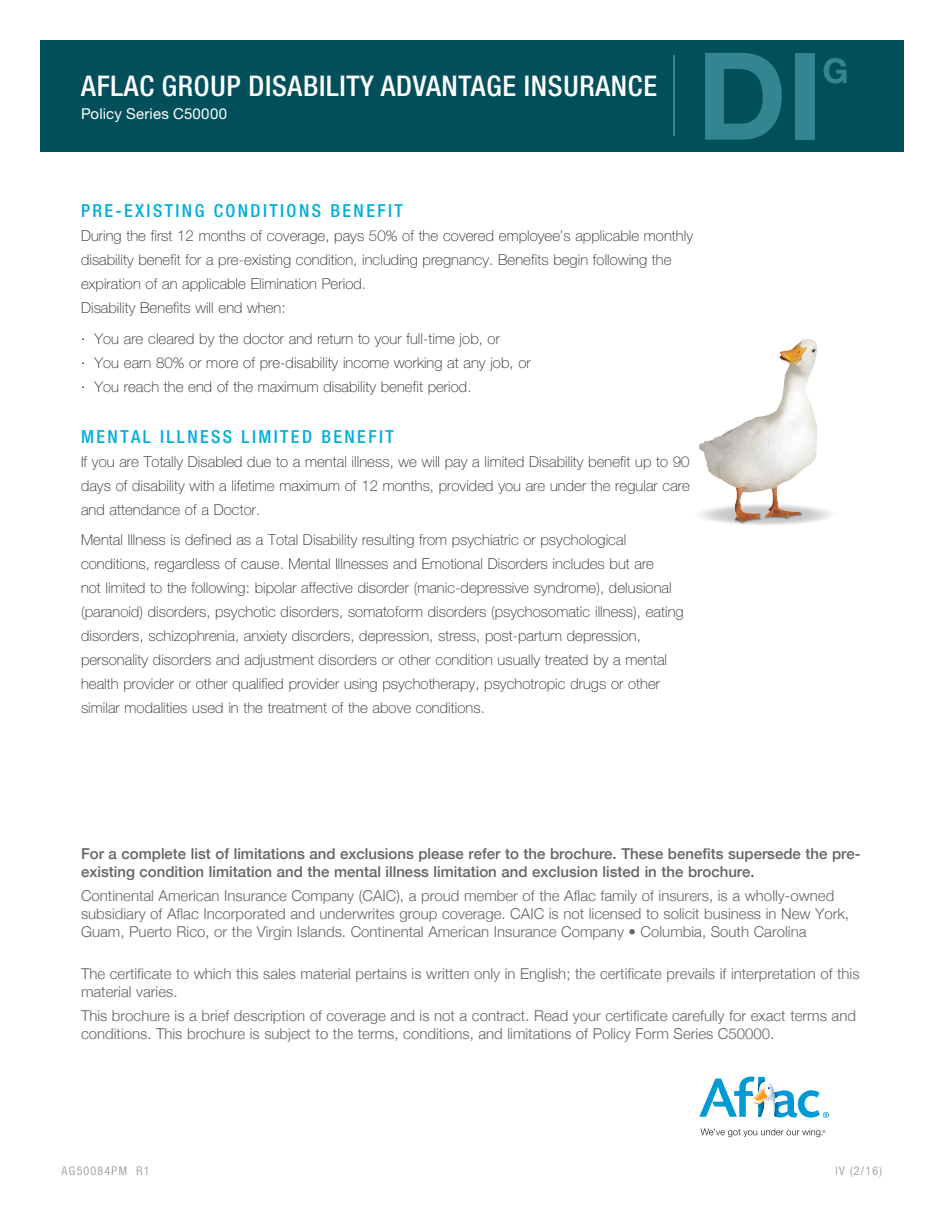
<style>
.page{position:relative;width:945px;height:1215px;background:#fff}
.page>*{position:absolute;margin:0;border:0;box-sizing:border-box;transform-origin:0 0}
.t1{font:700 121.5px "Helvetica Neue CELT";color:#338591}
.t2{font:700 34.5px "Helvetica Neue CELT";color:#338591}
.t3{font:500 condensed 28.5px "Helvetica Neue LTCE";letter-spacing:.025em;color:#fff}
.t4{font:500 condensed 18px "Helvetica Neue LTCE";letter-spacing:.135em;color:#00afdb}
.t5{font:100 15px/24px "Helvetica Neue CELT";letter-spacing:.005em;color:#231f20}
.t6{font:300 15px/18px "Helvetica Neue";color:#636466}
.t7{font:500 15px/18px "Helvetica Neue";color:#636466}
.t8{font:15px "Helvetica Neue CELT";letter-spacing:.01em;color:#fff}
.t9{font:300 condensed 12px "Helvetica Neue LTCE";letter-spacing:.105em;color:#8a8c8e}
</style>
<div class="page">
<div style="left:40px;top:40px;width:864px;height:112px;background:#004f5a"></div>
<svg style="left:742px;top:509px;width:89px;height:16px"></svg>
<img style="left:699px;top:339px;width:122px;height:185px">
<hr style="left:673px;top:56px;width:2px;height:80px;background:#338591">
<svg style="left:700px;top:1129px;width:125px;height:8px"></svg>
<svg style="left:699px;top:1077px;width:130px;height:41px"></svg>
<h3 class="t3" style="left:81px;top:69px;width:577px">AFLAC GROUP DISABILITY ADVANTAGE INSURANCE</h3>
<p class="t8" style="left:81px;top:104px;width:148px">Policy Series C50000</p>
<h1 class="t1" style="left:697px;top:21px;width:127px">DI</h1>
<h2 class="t2" style="left:822px;top:49px;width:28px">G</h2>
<p class="t4" style="left:81px;top:200px;width:323px">PRE-EXISTING CONDITIONS BENEFIT</p>
<p class="t5" style="left:81px;top:224px;width:614px">During the first 12 months of coverage, pays 50% of the covered employee’s applicable monthly disability benefit for a pre-existing condition, including pregnancy. Benefits begin following the expiration of an applicable Elimination Period.<br>Disability Benefits will end when:</p>
<p class="t5" style="left:81px;top:327px;width:451px">· You are cleared by the doctor and return to your full-time job, or<br>· You earn 80% or more of pre-disability income working at any job, or · You reach the end of the maximum disability benefit period.</p>
<p class="t4" style="left:81px;top:426px;width:314px">MENTAL ILLNESS LIMITED BENEFIT</p>
<p class="t5" style="left:81px;top:450px;width:610px;text-align:justify">If you are Totally Disabled due to a mental illness, we will pay a limited Disability benefit up to 90 days of disability with a lifetime maximum of 12 months, provided you are under the regular care and attendance of a Doctor.</p>
<p class="t5" style="left:81px;top:528px;width:604px">Mental Illness is defined as a Total Disability resulting from psychiatric or psychological conditions, regardless of cause. Mental Illnesses and Emotional Disorders includes but are<br>not limited to the following: bipolar affective disorder (manic-depressive syndrome), delusional (paranoid) disorders, psychotic disorders, somatoform disorders (psychosomatic illness), eating disorders, schizophrenia, anxiety disorders, depression, stress, post-partum depression, personality disorders and adjustment disorders or other condition usually treated by a mental health provider or other qualified provider using psychotherapy, psychotropic drugs or other similar modalities used in the treatment of the above conditions.</p>
<p class="t7" style="left:81px;top:843px;width:781px">For a complete list of limitations and exclusions please refer to the brochure. These benefits supersede the pre&shy;existing condition limitation and the mental illness limitation and exclusion listed in the brochure.</p>
<p class="t6" style="left:81px;top:885px;width:770px">Continental American Insurance Company (CAIC), a proud member of the Aflac family of insurers, is a wholly-owned subsidiary of Aflac Incorporated and underwrites group coverage. CAIC is not licensed to solicit business in New York,<br>Guam, Puerto Rico, or the Virgin Islands. Continental American Insurance Company • Columbia, South Carolina</p>
<p class="t6" style="left:81px;top:963px;width:780px">The certificate to which this sales material pertains is written only in English; the certificate prevails if interpretation of this material varies.</p>
<p class="t6" style="left:81px;top:1005px;width:777px">This brochure is a brief description of coverage and is not a contract. Read your certificate carefully for exact terms and conditions. This brochure is subject to the terms, conditions, and limitations of Policy Form Series C50000.</p>
<p class="t9" style="left:62px;top:1163px;width:89px">AG50084PM R1</p>
<p class="t9" style="left:836px;top:1163px;width:48px">IV (2/16)</p>
</div>
